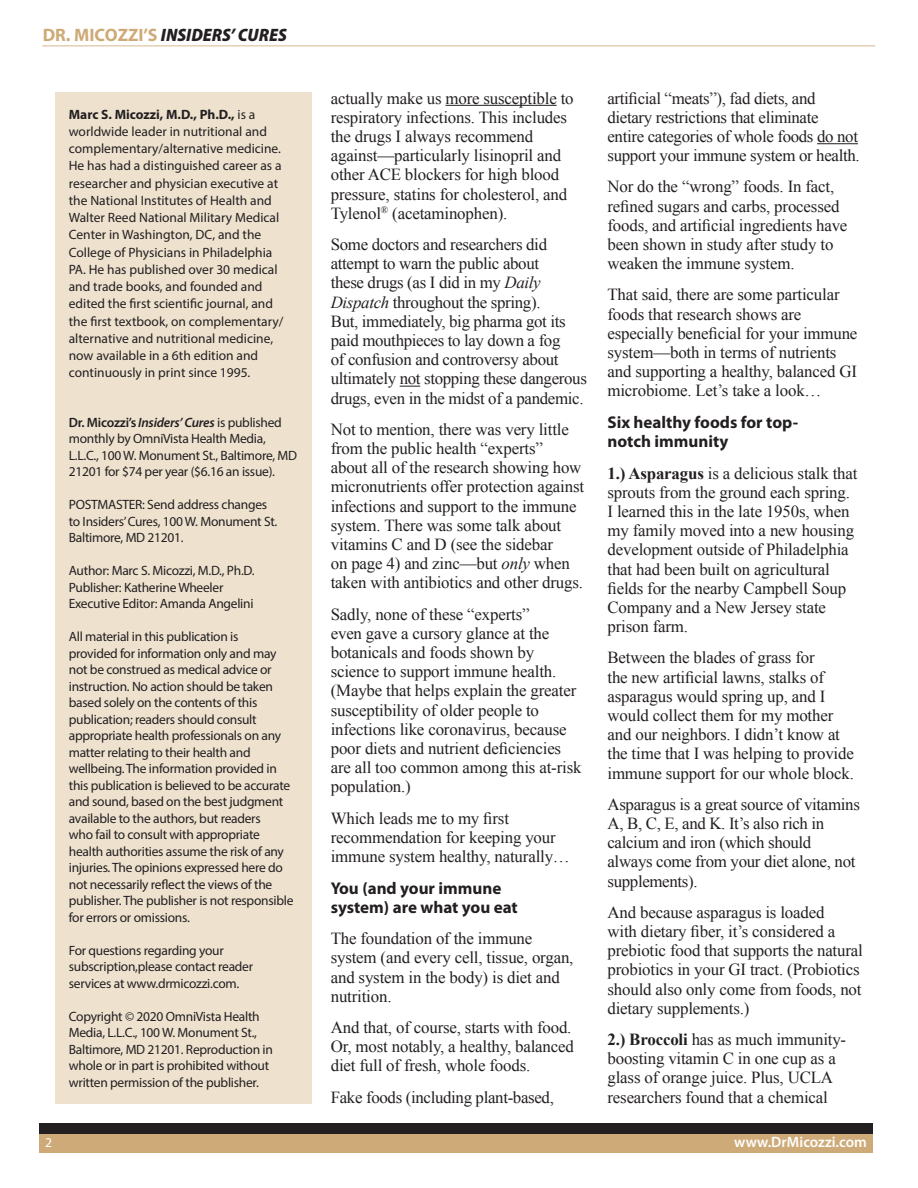
<style>
.page{position:relative;width:918px;height:1188px;background:#fff}
.page>*{position:absolute;margin:0;border:0;box-sizing:border-box;transform-origin:0 0}
.t1{font:italic 900 semi-condensed 18px "Myriad Pro";color:#231f20}
.Subhead{font:700 17.1px/19.6px "Myriad Pro";color:#231f20}
.t2{font:16.8px/19.2px "Times New Roman";letter-spacing:-.01em;color:#231f20}
.t3{font:600 15px "Myriad Pro";color:#fff}
.t4{font:13.5px/16.5px "Myriad Pro";letter-spacing:-.02em;color:#231f20}
.t5{font:13.5px/17.2px "Myriad Pro";color:#231f20}
.t6{font:13.5px "Myriad Pro";color:#fff}
.s1{font-weight:700;font-style:normal;font-stretch:normal;color:#ceaa78}
.s2{font-weight:700}
.s3{font-weight:600}
.s4{font-weight:600;font-style:italic}
.s5{font-style:italic}
</style>
<div class="page">
<hr style="left:42px;top:45px;width:833px;height:2px;background:#e4d0b4">
<div style="left:39px;top:1128px;width:834px;height:25px;background:#ceaa78"></div>
<div style="left:39px;top:1123px;width:834px;height:11px;background:#231f20"></div>
<hr style="left:445px;top:105px;width:112px;height:1px;background:#231f20">
<svg style="left:400px;top:386px;width:20px;height:1px"></svg>
<hr style="left:817px;top:143px;width:41px;height:1px;background:#231f20">
<div style="left:55px;top:92px;width:257px;height:1012px;background:#eee2cf"></div>
<p class="t1" style="left:43px;top:23px;width:246px"><span class="s1">DR. MICOZZI’S</span> INSIDERS’ CURES</p>
<p class="t5" style="left:69px;top:105px;width:200px"><span class="s2">Marc S. Micozzi, M.D., Ph.D.,</span> is a worldwide leader in nutritional and</p>
<p class="t5" style="left:69px;top:140px;width:214px">complementary/alternative medicine.</p>
<p class="t5" style="left:69px;top:157px;width:214px">He has had a distinguished career as a</p>
<p class="t5" style="left:69px;top:174px;width:211px">researcher and physician executive at</p>
<p class="t5" style="left:69px;top:192px;width:205px">the National Institutes of Health and</p>
<p class="t5" style="left:69px;top:209px;width:212px">Walter Reed National Military Medical</p>
<p class="t5" style="left:69px;top:226px;width:194px">Center in Washington, DC, and the</p>
<p class="t5" style="left:69px;top:243px;width:205px">College of Physicians in Philadelphia</p>
<p class="t5" style="left:69px;top:261px;width:210px">PA. He has published over 30 medical</p>
<p class="t5" style="left:69px;top:278px;width:195px">and trade books, and founded and</p>
<p class="t5" style="left:69px;top:295px;width:206px">edited the first scientific journal, and</p>
<p class="t5" style="left:69px;top:312px;width:216px">the first textbook, on complementary/</p>
<p class="t5" style="left:69px;top:330px;width:206px">alternative and nutritional medicine,</p>
<p class="t5" style="left:69px;top:347px;width:191px">now available in a 6th edition and</p>
<p class="t5" style="left:69px;top:364px;width:183px">continuously in print since 1995.</p>
<p class="t4" style="left:69px;top:414px;width:230px"><span class="s3">Dr. Micozzi’s</span> <span class="s4">Insiders’ Cures</span> is published monthly by OmniVista Health Media, L.L.C., 100 W. Monument St., Baltimore, MD 21201 for $74 per year ($6.16 an issue).</p>
<p class="t4" style="left:69px;top:496px;width:200px">POSTMASTER: Send address changes</p>
<p class="t4" style="left:69px;top:513px;width:210px">to Insiders’ Cures, 100 W. Monument St.</p>
<p class="t4" style="left:69px;top:529px;width:116px">Baltimore, MD 21201.</p>
<p class="t4" style="left:69px;top:562px;width:187px">Author: Marc S. Micozzi, M.D., Ph.D.</p>
<p class="t4" style="left:69px;top:579px;width:156px">Publisher: Katherine Wheeler</p>
<p class="t4" style="left:69px;top:595px;width:186px">Executive Editor: Amanda Angelini</p>
<p class="t4" style="left:69px;top:628px;width:171px">All material in this publication is</p>
<p class="t4" style="left:69px;top:645px;width:209px">provided for information only and may</p>
<p class="t4" style="left:69px;top:661px;width:204px">not be construed as medical advice or</p>
<p class="t4" style="left:69px;top:678px;width:206px">instruction. No action should be taken</p>
<p class="t4" style="left:69px;top:694px;width:190px">based solely on the contents of this</p>
<p class="t4" style="left:69px;top:711px;width:189px">publication; readers should consult</p>
<p class="t4" style="left:69px;top:727px;width:214px">appropriate health professionals on any</p>
<p class="t4" style="left:69px;top:744px;width:223px">matter relating to their health and wellbeing. The information provided in this publication is believed to be accurate</p>
<p class="t4" style="left:69px;top:793px;width:216px">and sound, based on the best judgment</p>
<p class="t4" style="left:69px;top:810px;width:193px">available to the authors, but readers</p>
<p class="t4" style="left:69px;top:826px;width:193px">who fail to consult with appropriate</p>
<p class="t4" style="left:69px;top:843px;width:217px">health authorities assume the risk of any</p>
<p class="t4" style="left:69px;top:859px;width:216px">injuries. The opinions expressed here do</p>
<p class="t4" style="left:69px;top:876px;width:205px">not necessarily reflect the views of the</p>
<p class="t4" style="left:69px;top:892px;width:226px">publisher. The publisher is not responsible</p>
<p class="t4" style="left:69px;top:909px;width:123px">for errors or omissions.</p>
<p class="t4" style="left:69px;top:942px;width:186px">For questions regarding your subscription,please contact reader services at www.drmicozzi.com.</p>
<p class="t4" style="left:69px;top:1008px;width:192px">Copyright © 2020 OmniVista Health</p>
<p class="t4" style="left:69px;top:1024px;width:190px">Media, L.L.C., 100 W. Monument St.,</p>
<p class="t4" style="left:69px;top:1041px;width:206px">Baltimore, MD 21201. Reproduction in</p>
<p class="t4" style="left:69px;top:1057px;width:202px">whole or in part is prohibited without</p>
<p class="t4" style="left:69px;top:1074px;width:192px">written permission of the publisher.</p>
<p class="t2" style="left:331px;top:88px;width:244px">actually make us more susceptible to respiratory infections. This includes the drugs I always recommend against—particularly lisinopril and other ACE blockers for high blood pressure, statins for cholesterol, and Tylenol<sup>®</sup> (acetaminophen).</p>
<p class="t2" style="left:331px;top:234px;width:258px">Some doctors and researchers did attempt to warn the public about<br>these drugs (as I did in my <span class="s5">Daily Dispatch</span> throughout the spring).<br>But, immediately, big pharma got its paid mouthpieces to lay down a fog<br>of confusion and controversy about ultimately not stopping these dangerous drugs, even in the midst of a pandemic.</p>
<p class="t2" style="left:331px;top:419px;width:255px">Not to mention, there was very little from the public health “experts”<br>about all of the research showing how micronutrients offer protection against infections and support to the immune system. There was some talk about vitamins C and D (see the sidebar<br>on page 4) and zinc—but <span class="s5">only</span> when taken with antibiotics and other drugs.</p>
<p class="t2" style="left:331px;top:604px;width:252px">Sadly, none of these “experts”<br>even gave a cursory glance at the botanicals and foods shown by science to support immune health. (Maybe that helps explain the greater susceptibility of older people to infections like coronavirus, because poor diets and nutrient deficiencies are all too common among this at-risk population.)</p>
<p class="t2" style="left:331px;top:808px;width:241px">Which leads me to my first recommendation for keeping your immune system healthy, naturally…</p>
<p class="Subhead" style="left:331px;top:877px;width:189px">You (and your immune system) are what you eat</p>
<p class="t2" style="left:331px;top:929px;width:244px">The foundation of the immune system (and every cell, tissue, organ, and system in the body) is diet and nutrition.</p>
<p class="t2" style="left:331px;top:1018px;width:245px">And that, of course, starts with food.<br>Or, most notably, a healthy, balanced diet full of fresh, whole foods.</p>
<p class="t2" style="left:331px;top:1087px;width:225px">Fake foods (including plant-based,</p>
<p class="t2" style="left:608px;top:88px;width:254px">artificial “meats”), fad diets, and dietary restrictions that eliminate<br>entire categories of whole foods do not support your immune system or health.</p>
<p class="t2" style="left:608px;top:177px;width:241px">Nor do the “wrong” foods. In fact, refined sugars and carbs, processed foods, and artificial ingredients have been shown in study after study to weaken the immune system.</p>
<p class="t2" style="left:608px;top:285px;width:251px">That said, there are some particular foods that research shows are especially beneficial for your immune system—both in terms of nutrients and supporting a healthy, balanced GI microbiome. Let’s take a look…</p>
<p class="Subhead" style="left:608px;top:412px;width:192px">Six healthy foods for top&shy;notch immunity</p>
<p class="t2" style="left:608px;top:463px;width:252px"><span class="s2">1.) Asparagus</span> is a delicious stalk that sprouts from the ground each spring.<br>I learned this in the late 1950s, when my family moved into a new housing development outside of Philadelphia that had been built on agricultural fields for the nearby Campbell Soup<br>Company and a New Jersey state prison farm.</p>
<p class="t2" style="left:608px;top:648px;width:248px">Between the blades of grass for<br>the new artificial lawns, stalks of asparagus would spring up, and I would collect them for my mother and our neighbors. I didn’t know at the time that I was helping to provide immune support for our whole block.</p>
<p class="t2" style="left:608px;top:794px;width:254px">Asparagus is a great source of vitamins<br>A, B, C, E, and K. It’s also rich in calcium and iron (which should always come from your diet alone, not supplements).</p>
<p class="t2" style="left:608px;top:902px;width:257px">And because asparagus is loaded<br>with dietary fiber, it’s considered a prebiotic food that supports the natural probiotics in your GI tract. (Probiotics should also only come from foods, not dietary supplements.)</p>
<p class="t2" style="left:608px;top:1030px;width:240px"><span class="s2">2.) Broccoli</span> has as much immunity&shy;boosting vitamin C in one cup as a glass of orange juice. Plus, UCLA researchers found that a chemical</p>
<p class="t6" style="left:45px;top:1134px;width:8px">2</p>
<p class="t3" style="left:734px;top:1133px;width:134px">www.DrMicozzi.com</p>
</div>
